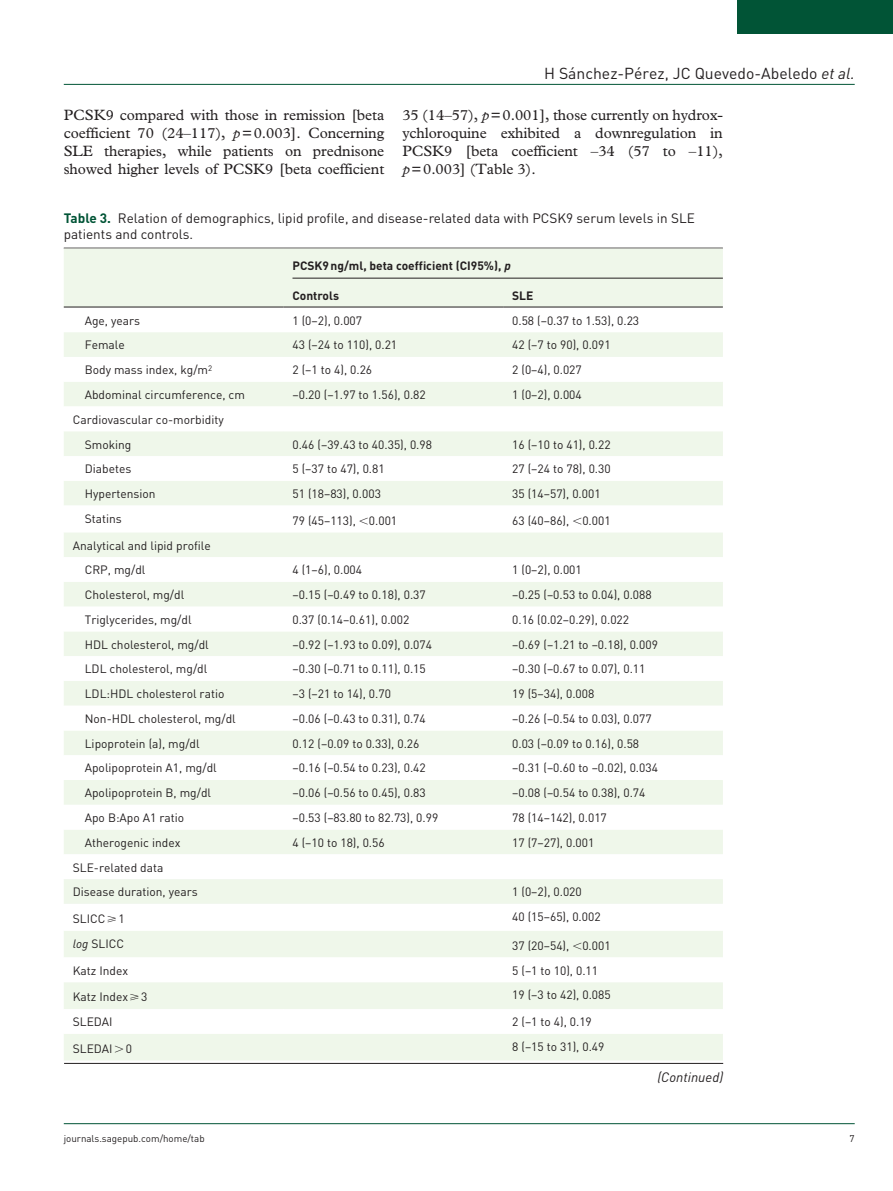
<style>
.page{position:relative;width:893px;height:1191px;background:#fff}
.page>*{position:absolute;margin:0;border:0;box-sizing:border-box;transform-origin:0 0}
.t1{font:15.75px "DIN";color:#231f20}
.t2{font:15px/18px "Plantin Std";letter-spacing:-.005em;color:#231f20;text-align:justify}
.t3{font:13.5px/15.8px "DIN";color:#231f20}
.t4{font:italic 13.5px "DIN";color:#231f20}
.t5{font:12px/24.8px "DIN";color:#231f20}
.t6{font:700 12px "DIN";color:#231f20}
.t7{font:9.75px "DIN";color:#231f20}
.s1{font-style:italic}
.s2{font-weight:700;color:#015436}
</style>
<div class="page">
<hr style="left:64px;top:84px;width:791px;height:1px;background:#015436">
<hr style="left:64px;top:1123px;width:791px;height:1px;background:#015436">
<div style="left:738px;top:0;width:155px;height:34px;background:#015436"></div>
<div style="left:64px;top:248px;width:659px;height:812px;background:#eff7ea"></div>
<svg style="left:64px;top:308px;width:659px;height:725px"></svg>
<hr style="left:64px;top:307px;width:219px;height:1px;background:#231f20">
<hr style="left:283px;top:307px;width:220px;height:1px;background:#231f20">
<hr style="left:503px;top:307px;width:220px;height:1px;background:#231f20">
<hr style="left:292px;top:278px;width:431px;height:1px;background:#231f20">
<hr style="left:64px;top:1063px;width:659px;height:1px;background:#231f20">
<svg style="left:360px;top:517px;width:8px;height:7px"></svg>
<svg style="left:573px;top:517px;width:8px;height:7px"></svg>
<svg style="left:573px;top:942px;width:8px;height:7px"></svg>
<svg style="left:115px;top:1045px;width:8px;height:7px"></svg>
<h1 class="t1" style="left:544px;top:63px;width:312px">H Sánchez-Pérez, JC Quevedo-Abeledo <span class="s1">et al.</span></h1>
<p class="t2" style="left:64px;top:106px;width:322px">PCSK9 compared with those in remission [beta coefficient 70 (24–117), <span class="s1">p</span>=0.003]. Concerning SLE therapies, while patients on prednisone showed higher levels of PCSK9 [beta coefficient</p>
<p class="t2" style="left:402px;top:106px;width:322px">35 (14–57), <span class="s1">p</span>=0.001], those currently on hydrox&shy;ychloroquine exhibited a downregulation in PCSK9 [beta coefficient –34 (57 to –11), <span class="s1">p</span>=0.003] (Table 3).</p>
<p class="t3" style="left:64px;top:210px;width:633px"><span class="s2">Table 3.</span> Relation of demographics, lipid profile, and disease-related data with PCSK9 serum levels in SLE patients and controls.</p>
<p class="t6" style="left:292px;top:258px;width:220px">PCSK9ng/ml, beta coefficient (CI95%), <span class="s1">p</span></p>
<p class="t6" style="left:292px;top:287px;width:48px">Controls</p>
<p class="t6" style="left:512px;top:287px;width:23px">SLE</p>
<p class="t5" style="left:85px;top:308px;width:57px">Age, years</p>
<p class="t5" style="left:292px;top:308px;width:71px">1 (0−2), 0.007</p>
<p class="t5" style="left:512px;top:308px;width:129px">0.58 (−0.37 to 1.53), 0.23</p>
<p class="t5" style="left:85px;top:332px;width:42px">Female</p>
<p class="t5" style="left:292px;top:332px;width:106px">43 (−24 to 110), 0.21</p>
<p class="t5" style="left:512px;top:332px;width:100px">42 (−7 to 90), 0.091</p>
<p class="t5" style="left:85px;top:357px;width:129px">Body mass index, kg/m<sup>2</sup></p>
<p class="t5" style="left:292px;top:357px;width:81px">2 (−1 to 4), 0.26</p>
<p class="t5" style="left:512px;top:357px;width:71px">2 (0−4), 0.027</p>
<p class="t5" style="left:85px;top:382px;width:162px">Abdominal circumference, cm</p>
<p class="t5" style="left:292px;top:382px;width:135px">−0.20 (−1.97 to 1.56), 0.82</p>
<p class="t5" style="left:512px;top:382px;width:71px">1 (0–2), 0.004</p>
<p class="t5" style="left:85px;top:407px;width:140px;text-indent:-12px">Cardiovascular co-morbidity<br>Smoking</p>
<p class="t5" style="left:292px;top:431px;width:141px">0.46 (−39.43 to 40.35), 0.98</p>
<p class="t5" style="left:512px;top:431px;width:100px">16 (−10 to 41), 0.22</p>
<p class="t5" style="left:85px;top:456px;width:48px">Diabetes</p>
<p class="t5" style="left:292px;top:456px;width:94px">5 (−37 to 47), 0.81</p>
<p class="t5" style="left:512px;top:456px;width:100px">27 (−24 to 78), 0.30</p>
<p class="t5" style="left:85px;top:481px;width:72px">Hypertension</p>
<p class="t5" style="left:292px;top:481px;width:90px">51 (18−83), 0.003</p>
<p class="t5" style="left:512px;top:481px;width:90px">35 (14−57), 0.001</p>
<p class="t5" style="left:85px;top:506px;width:39px">Statins</p>
<p class="t5" style="left:292px;top:508px;width:106px">79 (45−113), 0.001</p>
<p class="t5" style="left:512px;top:508px;width:100px">63 (40−86), 0.001</p>
<p class="t5" style="left:85px;top:532px;width:128px;text-indent:-12px">Analytical and lipid profile<br>CRP, mg/dl</p>
<p class="t5" style="left:292px;top:557px;width:71px">4 (1−6), 0.004</p>
<p class="t5" style="left:512px;top:557px;width:71px">1 (0−2), 0.001</p>
<p class="t5" style="left:85px;top:582px;width:101px">Cholesterol, mg/dl</p>
<p class="t5" style="left:292px;top:582px;width:135px">–0.15 (−0.49 to 0.18), 0.37</p>
<p class="t5" style="left:512px;top:582px;width:141px">−0.25 (−0.53 to 0.04), 0.088</p>
<p class="t5" style="left:85px;top:607px;width:108px">Triglycerides, mg/dl</p>
<p class="t5" style="left:292px;top:607px;width:118px">0.37 (0.14−0.61), 0.002</p>
<p class="t5" style="left:512px;top:607px;width:118px">0.16 (0.02−0.29), 0.022</p>
<p class="t5" style="left:85px;top:631px;width:126px">HDL cholesterol, mg/dl</p>
<p class="t5" style="left:292px;top:631px;width:141px">–0.92 (−1.93 to 0.09), 0.074</p>
<p class="t5" style="left:512px;top:631px;width:147px">–0.69 (−1.21 to −0.18), 0.009</p>
<p class="t5" style="left:85px;top:656px;width:124px">LDL cholesterol, mg/dl</p>
<p class="t5" style="left:292px;top:656px;width:135px">–0.30 (−0.71 to 0.11), 0.15</p>
<p class="t5" style="left:512px;top:656px;width:135px">–0.30 (−0.67 to 0.07), 0.11</p>
<p class="t5" style="left:85px;top:681px;width:141px">LDL:HDL cholesterol ratio</p>
<p class="t5" style="left:292px;top:681px;width:100px">−3 (−21 to 14), 0.70</p>
<p class="t5" style="left:512px;top:681px;width:84px">19 (5−34), 0.008</p>
<p class="t5" style="left:85px;top:706px;width:153px">Non-HDL cholesterol, mg/dl</p>
<p class="t5" style="left:292px;top:706px;width:135px">−0.06 (−0.43 to 0.31), 0.74</p>
<p class="t5" style="left:512px;top:706px;width:141px">–0.26 (–0.54 to 0.03), 0.077</p>
<p class="t5" style="left:85px;top:730px;width:116px">Lipoprotein (a), mg/dl</p>
<p class="t5" style="left:292px;top:730px;width:129px">0.12 (–0.09 to 0.33), 0.26</p>
<p class="t5" style="left:512px;top:730px;width:129px">0.03 (–0.09 to 0.16), 0.58</p>
<p class="t5" style="left:85px;top:755px;width:133px">Apolipoprotein A1, mg/dl</p>
<p class="t5" style="left:292px;top:755px;width:135px">–0.16 (–0.54 to 0.23), 0.42</p>
<p class="t5" style="left:512px;top:755px;width:147px">−0.31 (−0.60 to −0.02), 0.034</p>
<p class="t5" style="left:85px;top:780px;width:128px">Apolipoprotein B, mg/dl</p>
<p class="t5" style="left:292px;top:780px;width:135px">–0.06 (−0.56 to 0.45), 0.83</p>
<p class="t5" style="left:512px;top:780px;width:135px">–0.08 (−0.54 to 0.38), 0.74</p>
<p class="t5" style="left:85px;top:805px;width:101px">Apo B:Apo A1 ratio</p>
<p class="t5" style="left:292px;top:805px;width:147px">–0.53 (−83.80 to 82.73), 0.99</p>
<p class="t5" style="left:512px;top:805px;width:96px">78 (14−142), 0.017</p>
<p class="t5" style="left:85px;top:830px;width:97px">Atherogenic index</p>
<p class="t5" style="left:292px;top:830px;width:94px">4 (–10 to 18), 0.56</p>
<p class="t5" style="left:512px;top:830px;width:84px">17 (7−27), 0.001</p>
<p class="t5" style="left:73px;top:854px;width:127px">SLE-related data<br>Disease duration, years</p>
<p class="t5" style="left:512px;top:879px;width:71px">1 (0–2), 0.020</p>
<p class="t5" style="left:73px;top:906px;width:53px">SLICC⩾1</p>
<p class="t5" style="left:512px;top:904px;width:90px">40 (15−65), 0.002</p>
<p class="t5" style="left:73px;top:931px;width:53px"><span class="s1">log</span> SLICC</p>
<p class="t5" style="left:512px;top:933px;width:100px">37 (20−54), 0.001</p>
<p class="t5" style="left:73px;top:957px;width:57px">Katz Index</p>
<p class="t5" style="left:512px;top:957px;width:87px">5 (−1 to 10), 0.11</p>
<p class="t5" style="left:73px;top:984px;width:76px">Katz Index⩾3</p>
<p class="t5" style="left:512px;top:982px;width:100px">19 (–3 to 42), 0.085</p>
<p class="t5" style="left:73px;top:1009px;width:41px">SLEDAI</p>
<p class="t5" style="left:512px;top:1009px;width:81px">2 (–1 to 4), 0.19</p>
<p class="t5" style="left:73px;top:1036px;width:61px">SLEDAI 0</p>
<p class="t5" style="left:512px;top:1034px;width:94px">8 (–15 to 31), 0.49</p>
<p class="t4" style="left:657px;top:1068px;width:67px">(Continued)</p>
<p class="t7" style="left:64px;top:1132px;width:142px">journals.sagepub.com/home/tab</p>
<p class="t7" style="left:850px;top:1132px;width:7px">7</p>
</div>
